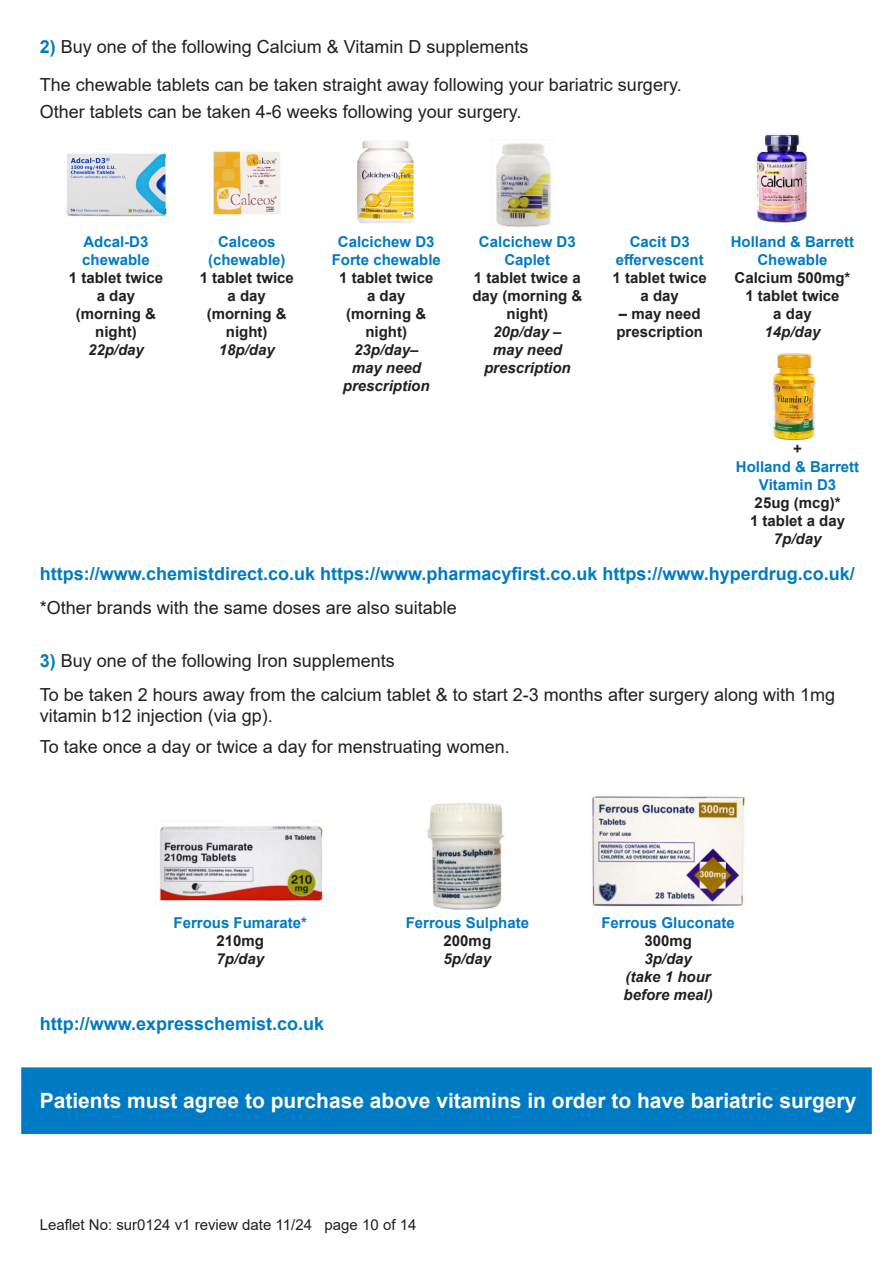
<style>
.page{position:relative;width:893px;height:1263px;background:#fff}
.page>*{position:absolute;margin:0;border:0;box-sizing:border-box;transform-origin:0 0}
.t1{font:700 21px "Arial";color:#fff}
.t2{font:18px/21.6px "Arial";color:#231f20}
.t3{font:700 18px "Arial";color:#007ac2}
.t4{font:700 15px/18px "Arial";color:#231f20;text-align:center}
.t5{font:700 15px/18px "Arial";color:#007ac2;text-align:center}
.t6{font:italic 700 15px "Arial";color:#231f20}
.t7{font:15px "Arial";color:#231f20}
.s1{font-weight:700;color:#007ac2}
.s2{color:#231f20}
</style>
<div class="page">
<div style="left:21px;top:1067px;width:851px;height:67px;background:#007ac2;border:2px solid #007ac2"></div>
<img style="left:66px;top:153px;width:101px;height:63px">
<img style="left:213px;top:149px;width:67px;height:67px">
<img style="left:357px;top:140px;width:57px;height:83px">
<img style="left:496px;top:143px;width:56px;height:84px">
<img style="left:755px;top:134px;width:53px;height:89px">
<img style="left:773px;top:353px;width:43px;height:88px">
<img style="left:159px;top:826px;width:164px;height:76px">
<img style="left:427px;top:803px;width:77px;height:107px">
<img style="left:592px;top:796px;width:153px;height:111px">
<p class="t2" style="left:40px;top:36px;width:490px"><span class="s1">2)</span> Buy one of the following Calcium &amp; Vitamin D supplements</p>
<p class="t2" style="left:40px;top:74px;width:644px">The chewable tablets can be taken straight away following your bariatric surgery.</p>
<p class="t2" style="left:40px;top:101px;width:483px">Other tablets can be taken 4-6 weeks following your surgery.</p>
<p class="t5" style="left:82px;top:233px;width:69px;text-align:left">Adcal-D3 chewable</p>
<p class="t4" style="left:69px;top:269px;width:96px">1 tablet twice a day</p>
<p class="t4" style="left:76px;top:305px;width:81px">(morning &amp; night)</p>
<p class="t6" style="left:88px;top:340px;width:57px">22p/day</p>
<p class="t5" style="left:218px;top:233px;width:59px">Calceos</p>
<p class="t5" style="left:208px;top:251px;width:79px">(chewable)</p>
<p class="t4" style="left:200px;top:269px;width:96px">1 tablet twice</p>
<p class="t4" style="left:228px;top:287px;width:40px">a day</p>
<p class="t4" style="left:207px;top:305px;width:81px">(morning &amp; night)</p>
<p class="t6" style="left:219px;top:340px;width:57px">18p/day</p>
<p class="t5" style="left:332px;top:233px;width:111px">Calcichew D3<br>Forte chewable</p>
<p class="t4" style="left:339px;top:269px;width:96px">1 tablet twice</p>
<p class="t4" style="left:367px;top:287px;width:40px">a day</p>
<p class="t4" style="left:346px;top:305px;width:81px">(morning &amp; night)</p>
<p class="t6" style="left:354px;top:340px;width:66px">23p/day–</p>
<p class="t6" style="left:352px;top:358px;width:71px">may need</p>
<p class="t6" style="left:343px;top:376px;width:88px">prescription</p>
<p class="t5" style="left:479px;top:233px;width:98px">Calcichew D3<br>Caplet</p>
<p class="t4" style="left:472px;top:269px;width:112px">1 tablet twice a day (morning &amp; night)</p>
<p class="t6" style="left:493px;top:322px;width:70px">20p/day –</p>
<p class="t6" style="left:493px;top:340px;width:71px">may need</p>
<p class="t6" style="left:484px;top:358px;width:88px">prescription</p>
<p class="t5" style="left:630px;top:233px;width:62px">Cacit D3</p>
<p class="t5" style="left:616px;top:251px;width:90px">effervescent</p>
<p class="t4" style="left:613px;top:269px;width:96px">1 tablet twice</p>
<p class="t4" style="left:640px;top:287px;width:40px">a day</p>
<p class="t4" style="left:619px;top:305px;width:83px">– may need</p>
<p class="t4" style="left:616px;top:323px;width:88px">prescription</p>
<p class="t5" style="left:731px;top:233px;width:125px">Holland &amp; Barrett<br>Chewable</p>
<p class="t4" style="left:734px;top:269px;width:117px">Calcium 500mg*</p>
<p class="t4" style="left:745px;top:287px;width:96px">1 tablet twice</p>
<p class="t4" style="left:773px;top:305px;width:40px">a day</p>
<p class="t6" style="left:765px;top:322px;width:57px">14p/day</p>
<p class="t4" style="left:793px;top:440px;width:10px">+</p>
<p class="t5" style="left:736px;top:458px;width:125px">Holland &amp; Barrett<br>Vitamin D3</p>
<p class="t4" style="left:755px;top:494px;width:87px">25ug (mcg)*</p>
<p class="t4" style="left:750px;top:512px;width:97px">1 tablet a day</p>
<p class="t6" style="left:774px;top:529px;width:49px">7p/day</p>
<p class="t3" style="left:40px;top:561px;width:817px">https://www.chemistdirect.co.uk https://www.pharmacyfirst.co.uk https://www.hyperdrug.co.uk/</p>
<p class="t2" style="left:40px;top:597px;width:419px">*Other brands with the same doses are also suitable</p>
<p class="t2" style="left:40px;top:649px;width:357px"><span class="s1">3)</span> Buy one of the following Iron supplements</p>
<p class="t2" style="left:40px;top:683px;width:797px">To be taken 2 hours away from the calcium tablet &amp; to start 2-3 months after surgery along with 1mg vitamin b12 injection (via gp).</p>
<p class="t2" style="left:40px;top:736px;width:472px">To take once a day or twice a day for menstruating women.</p>
<p class="t5" style="left:174px;top:914px;width:135px">Ferrous Fumarate*<br><span class="s2">210mg</span></p>
<p class="t6" style="left:216px;top:949px;width:49px">7p/day</p>
<p class="t3" style="left:40px;top:1011px;width:286px">http://www.expresschemist.co.uk</p>
<p class="t5" style="left:406px;top:914px;width:125px">Ferrous Sulphate<br><span class="s2">200mg</span></p>
<p class="t6" style="left:444px;top:949px;width:49px">5p/day</p>
<p class="t5" style="left:601px;top:914px;width:135px">Ferrous Gluconate<br><span class="s2">300mg</span></p>
<p class="t6" style="left:644px;top:949px;width:49px">3p/day</p>
<p class="t6" style="left:626px;top:967px;width:87px">(take 1 hour</p>
<p class="t6" style="left:624px;top:985px;width:91px">before meal)</p>
<p class="t1" style="left:40px;top:1086px;width:818px">Patients must agree to purchase above vitamins in order to have bariatric surgery</p>
<p class="t7" style="left:40px;top:1214px;width:378px">Leaflet No: sur0124 v1 review date 11/24 page 10 of 14</p>
</div>
